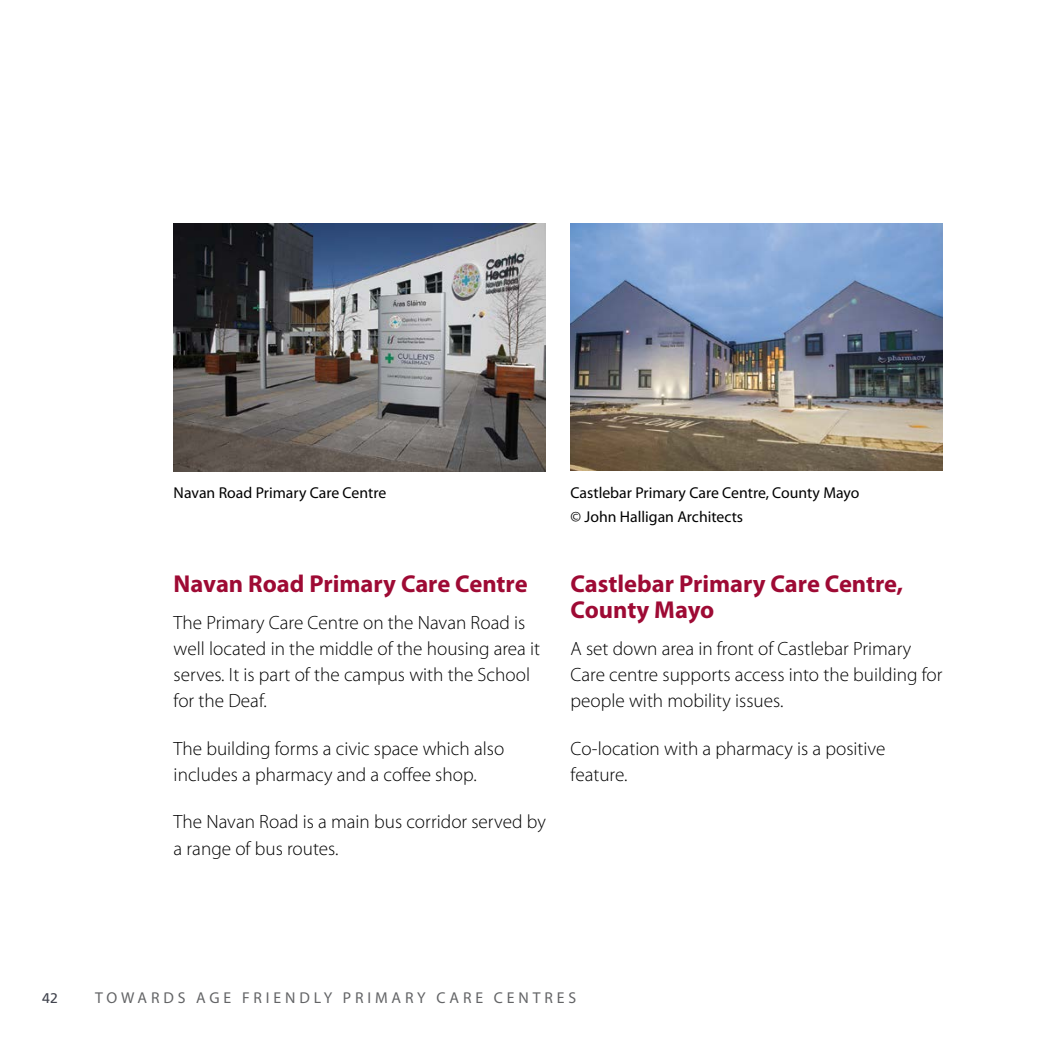
<style>
.page{position:relative;width:1042px;height:1042px;background:#fff}
.page>*{position:absolute;margin:0;border:0;box-sizing:border-box;transform-origin:0 0}
.t1{font:700 24.5px/26.2px "Myriad Pro";color:#9e0a34}
.t2{font:300 19.25px/26.2px "Myriad Pro";color:#000}
.t3{font:15.75px/23.8px "Myriad Pro";color:#000}
.t4{font:15.75px "Myriad Pro";letter-spacing:.245em;color:#636466}
.t5{font:14px "Frutiger";color:#42454f}
</style>
<div class="page">
<img style="left:174px;top:223px;width:372px;height:248px">
<img style="left:570px;top:223px;width:373px;height:247px">
<p class="t3" style="left:174px;top:480px;width:214px">Navan Road Primary Care Centre</p>
<p class="t3" style="left:570px;top:480px;width:290px">Castlebar Primary Care Centre, County Mayo © John Halligan Architects</p>
<p class="t1" style="left:174px;top:570px;width:355px">Navan Road Primary Care Centre</p>
<p class="t2" style="left:174px;top:609px;width:368px">The Primary Care Centre on the Navan Road is well located in the middle of the housing area it serves. It is part of the campus with the School for the Deaf.</p>
<p class="t2" style="left:174px;top:735px;width:332px">The building forms a civic space which also includes a pharmacy and a coffee shop.</p>
<p class="t2" style="left:174px;top:808px;width:374px">The Navan Road is a main bus corridor served by a range of bus routes.</p>
<p class="t1" style="left:570px;top:570px;width:334px">Castlebar Primary Care Centre,<br>County Mayo</p>
<p class="t2" style="left:570px;top:635px;width:373px">A set down area in front of Castlebar Primary<br>Care centre supports access into the building for people with mobility issues.</p>
<p class="t2" style="left:570px;top:735px;width:316px">Co-location with a pharmacy is a positive feature.</p>
<p class="t5" style="left:42px;top:989px;width:17px">42</p>
<p class="t4" style="left:95px;top:988px;width:482px">TOWARDS AGE FRIENDLY PRIMARY CARE CENTRES</p>
</div>
